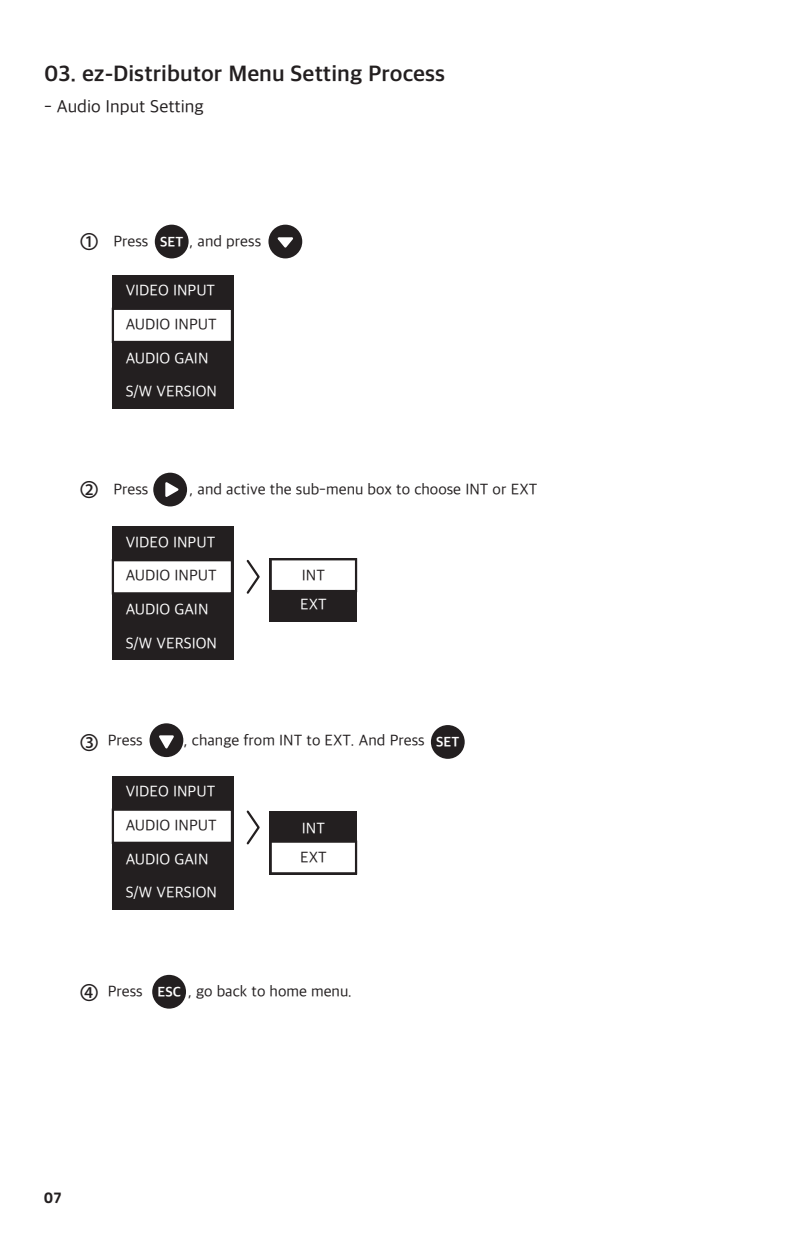
<style>
.page{position:relative;width:798px;height:1244px;background:#fff}
.page>*{position:absolute;margin:0;border:0;box-sizing:border-box;transform-origin:0 0}
.t1{font:700 22.5px "Apple SD Gothic Neo";color:#231f20}
.t2{font:700 20.25px "Apple SD Gothic Neo";color:#231f20}
.t3{font:18px "Apple SD Gothic Neo";color:#231f20}
.t4{font:15.75px "Apple SD Gothic Neo";color:#231f20}
.t5{font:15.75px/33.8px "Apple SD Gothic Neo";color:#fff}
.t6{font:700 15.75px "Titillium";color:#231f20}
.t7{font:700 13.95px "Apple SD Gothic Neo";color:#fff}
.s1{font-weight:700;font-size:20.25px}
</style>
<div class="page">
<div style="left:112px;top:776px;width:122px;height:134px;background:#231f20"></div>
<div style="left:112px;top:808px;width:121px;height:36px;background:#fff;border:2px solid #231f20"></div>
<div style="left:112px;top:526px;width:122px;height:134px;background:#231f20"></div>
<div style="left:112px;top:559px;width:121px;height:35px;background:#fff;border:2px solid #231f20"></div>
<div style="left:112px;top:275px;width:122px;height:134px;background:#231f20"></div>
<div style="left:269px;top:558px;width:88px;height:63px;background:#231f20"></div>
<svg style="left:271px;top:560px;width:84px;height:30px;background:#f8f8f8"></svg>
<div style="left:112px;top:308px;width:121px;height:35px;background:#fff;border:2px solid #231f20"></div>
<div style="left:155px;top:225px;width:33px;height:33px;background:#231f20;border-radius:50%"></div>
<div style="left:430px;top:725px;width:34px;height:34px;background:#231f20;border-radius:50%"></div>
<div style="left:152px;top:975px;width:34px;height:33px;background:#231f20;border-radius:50%"></div>
<div style="left:269px;top:811px;width:88px;height:63px;background:#231f20"></div>
<svg style="left:271px;top:842px;width:84px;height:31px;background:#f1f1f1"></svg>
<div style="left:153px;top:473px;width:34px;height:33px;background:#231f20;border-radius:50%"></div>
<svg style="left:165px;top:482px;width:14px;height:15px"></svg>
<div style="left:149px;top:723px;width:34px;height:34px;background:#231f20;border-radius:50%"></div>
<svg style="left:159px;top:735px;width:15px;height:14px"></svg>
<div style="left:268px;top:225px;width:34px;height:33px;background:#231f20;border-radius:50%"></div>
<svg style="left:277px;top:237px;width:16px;height:11px"></svg>
<svg style="left:246px;top:559px;width:14px;height:35px"></svg>
<svg style="left:246px;top:810px;width:14px;height:35px"></svg>
<h1 class="t1" style="left:44px;top:62px;width:402px">03. ez-Distributor Menu Setting Process</h1>
<p class="t3" style="left:44px;top:97px;width:161px">- Audio Input Setting</p>
<p class="t2" style="left:80px;top:231px;width:19px">①</p>
<p class="t4" style="left:113px;top:233px;width:37px">Press</p>
<p class="t4" style="left:190px;top:233px;width:73px">, and press</p>
<p class="t7" style="left:160px;top:234px;width:25px">SET</p>
<p class="t5" style="left:126px;top:274px;width:91px">VIDEO INPUT</p>
<p class="t4" style="left:126px;top:316px;width:92px">AUDIO INPUT</p>
<p class="t5" style="left:126px;top:342px;width:93px">AUDIO GAIN<br>S/W VERSION</p>
<p class="t4" style="left:80px;top:481px;width:70px"><span class="s1">②</span> Press</p>
<p class="t4" style="left:190px;top:481px;width:349px">, and active the sub-menu box to choose INT or EXT</p>
<p class="t5" style="left:126px;top:526px;width:91px">VIDEO INPUT</p>
<p class="t4" style="left:126px;top:567px;width:92px">AUDIO INPUT</p>
<p class="t5" style="left:126px;top:593px;width:93px">AUDIO GAIN<br>S/W VERSION</p>
<p class="t4" style="left:302px;top:567px;width:25px">INT</p>
<p class="t5" style="left:300px;top:589px;width:28px">EXT</p>
<p class="t2" style="left:80px;top:731px;width:19px">③</p>
<p class="t4" style="left:108px;top:732px;width:37px">Press</p>
<p class="t4" style="left:184px;top:732px;width:242px">, change from INT to EXT. And Press</p>
<p class="t7" style="left:436px;top:734px;width:25px">SET</p>
<p class="t5" style="left:126px;top:775px;width:91px">VIDEO INPUT</p>
<p class="t4" style="left:126px;top:816px;width:92px">AUDIO INPUT</p>
<p class="t5" style="left:126px;top:843px;width:93px">AUDIO GAIN<br>S/W VERSION</p>
<p class="t5" style="left:302px;top:812px;width:25px">INT</p>
<p class="t4" style="left:300px;top:849px;width:28px">EXT</p>
<p class="t2" style="left:80px;top:982px;width:19px">④</p>
<p class="t4" style="left:108px;top:982px;width:37px">Press</p>
<p class="t4" style="left:188px;top:982px;width:165px">, go back to home menu.</p>
<p class="t7" style="left:157px;top:984px;width:25px">ESC</p>
<p class="t6" style="left:44px;top:1186px;width:19px">07</p>
</div>
